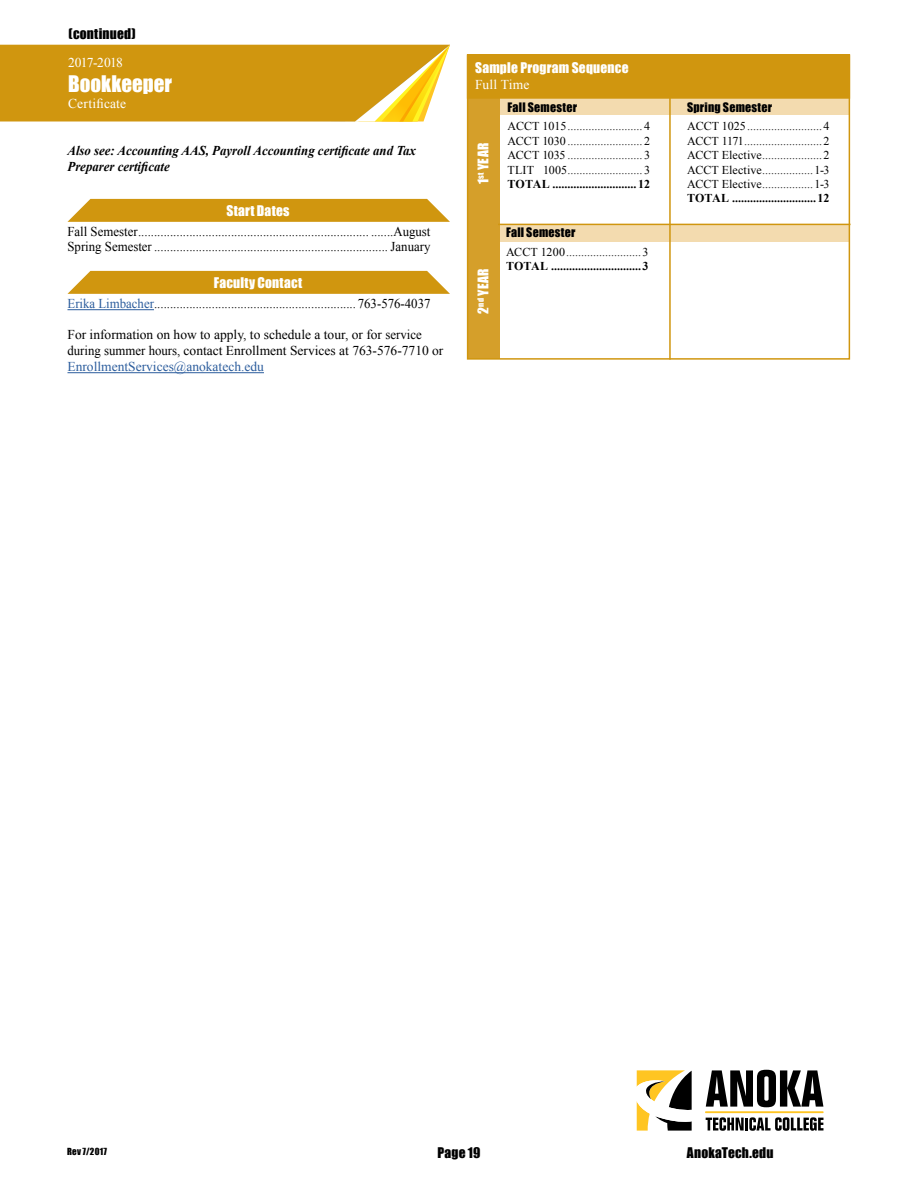
<style>
.page{position:relative;width:918px;height:1188px;background:#fff}
.page>*{position:absolute;margin:0;border:0;box-sizing:border-box;transform-origin:0 0}
.t1{font:21px "Impact";color:#fff}
.t2{font:13.5px/14.4px "Times New Roman";color:#000;scale:.95 1}
.t3{font:13.5px/16.2px "Times New Roman";color:#000}
.t4{font:italic 700 13.5px/16.2px "Times New Roman";color:#000;scale:.95 1}
.t5{font:13.5px "Impact";letter-spacing:.015em;color:#fff}
.t6{font:13.5px "Times New Roman";color:#2c5d9d}
.t7{font:13.5px "Impact";letter-spacing:.015em;color:#000}
.t8{font:13.5px "Times New Roman";letter-spacing:.005em;color:#fff}
.t9{font:13.5px "Times New Roman";letter-spacing:-.045em;color:#fff}
.t10{font:12px/14.4px "Times New Roman";color:#000;text-align:justify}
.t11{font:700 12px "Times New Roman";letter-spacing:.005em;color:#000}
.t12{font:12px "Impact";letter-spacing:.02em;color:#000}
.t13{font:9px "Impact";letter-spacing:.03em;color:#000}
.s1{color:#2c5d9d}
</style>
<div class="page">
<svg style="left:637px;top:1070px;width:55px;height:61px"></svg>
<svg style="left:706px;top:1117px;width:117px;height:14px"></svg>
<svg style="left:706px;top:1070px;width:117px;height:37px"></svg>
<hr style="left:705px;top:1111px;width:119px;height:2px;background:#ffc522">
<svg style="left:0;top:45px;width:450px;height:77px;background:#d59f1c"></svg>
<div style="left:496px;top:225px;width:354px;height:17px;background:#f3dbaf"></div>
<div style="left:499px;top:98px;width:351px;height:16px;background:#f3dbaf"></div>
<div style="left:467px;top:98px;width:32px;height:132px;background:#d59f2a"></div>
<div style="left:467px;top:224px;width:32px;height:135px;background:#d59f2a"></div>
<div style="left:467px;top:55px;width:383px;height:305px;border:2px solid #d0960f"></div>
<div style="left:468px;top:55px;width:381px;height:43px;background:#d0960f"></div>
<div style="left:467px;top:54px;width:383px;height:45px;border:2px solid #d0960f"></div>
<hr style="left:669px;top:98px;width:2px;height:262px;background:#d0960f">
<hr style="left:68px;top:309px;width:86px;height:1px;background:#2c5d9d">
<hr style="left:68px;top:372px;width:196px;height:1px;background:#2c5d9d">
<svg style="left:67px;top:199px;width:383px;height:23px;background:#d39d1f"></svg>
<svg style="left:67px;top:271px;width:383px;height:23px;background:#d39d1f"></svg>
<hr style="left:498px;top:224px;width:352px;height:1px;background:#d0960f">
<p class="t7" style="left:69px;top:23px;width:69px">(continued)</p>
<p class="t9" style="left:68px;top:53px;width:56px">2017-2018</p>
<h1 class="t1" style="left:68px;top:68px;width:106px">Bookkeeper</h1>
<p class="t8" style="left:68px;top:95px;width:60px">Certificate</p>
<p class="t4" style="left:68px;top:142px;width:368px">Also see: Accounting AAS, Payroll Accounting certificate and Tax<br>Preparer certificate</p>
<p class="t5" style="left:226px;top:200px;width:65px">Start Dates</p>
<p class="t2" style="left:68px;top:224px;width:384px">Fall Semester........................................................................ .......August<br>Spring Semester ......................................................................... January</p>
<p class="t5" style="left:214px;top:272px;width:90px">Faculty Contact</p>
<p class="t2" style="left:68px;top:296px;width:384px"><span class="s1">Erika Limbacher</span>............................................................... 763-576-4037</p>
<p class="t3" style="left:67px;top:326px;width:377px">For information on how to apply, to schedule a tour, or for service during summer hours, contact Enrollment Services at 763-576-7710 or</p>
<p class="t6" style="left:67px;top:358px;width:198px">EnrollmentServices@anokatech.edu</p>
<p class="t5" style="left:475px;top:57px;width:155px">Sample Program Sequence</p>
<p class="t8" style="left:475px;top:76px;width:56px">Full Time</p>
<p class="t12" style="left:508px;top:98px;width:71px">Fall Semester</p>
<p class="t10" style="left:508px;top:119px;width:144px">ACCT 1015......................... 4<br>ACCT 1030 .........................2<br>ACCT 1035 .........................3<br>TLIT 1005.........................3</p>
<p class="t11" style="left:508px;top:176px;width:144px">TOTAL ............................12</p>
<p class="t5" style="left:473px;top:184px;width:43px;rotate:-90deg">1<sup>st</sup> YEAR</p>
<p class="t5" style="left:473px;top:314px;width:47px;rotate:-90deg">2<sup>nd</sup> YEAR</p>
<p class="t12" style="left:506px;top:223px;width:71px">Fall Semester</p>
<p class="t10" style="left:506px;top:245px;width:144px">ACCT 1200.........................3</p>
<p class="t11" style="left:506px;top:258px;width:144px">TOTAL ..............................3</p>
<p class="t12" style="left:687px;top:98px;width:87px">Spring Semester</p>
<p class="t10" style="left:687px;top:119px;width:144px">ACCT 1025......................... 4<br>ACCT 1171..........................2<br>ACCT Elective....................2<br>ACCT Elective.................1-3<br>ACCT Elective.................1-3</p>
<p class="t11" style="left:687px;top:190px;width:144px">TOTAL ............................12</p>
<p class="t13" style="left:67px;top:1144px;width:41px">Rev 7/2017</p>
<p class="t7" style="left:437px;top:1142px;width:45px">Page 19</p>
<p class="t7" style="left:687px;top:1142px;width:88px">AnokaTech.edu</p>
</div>
